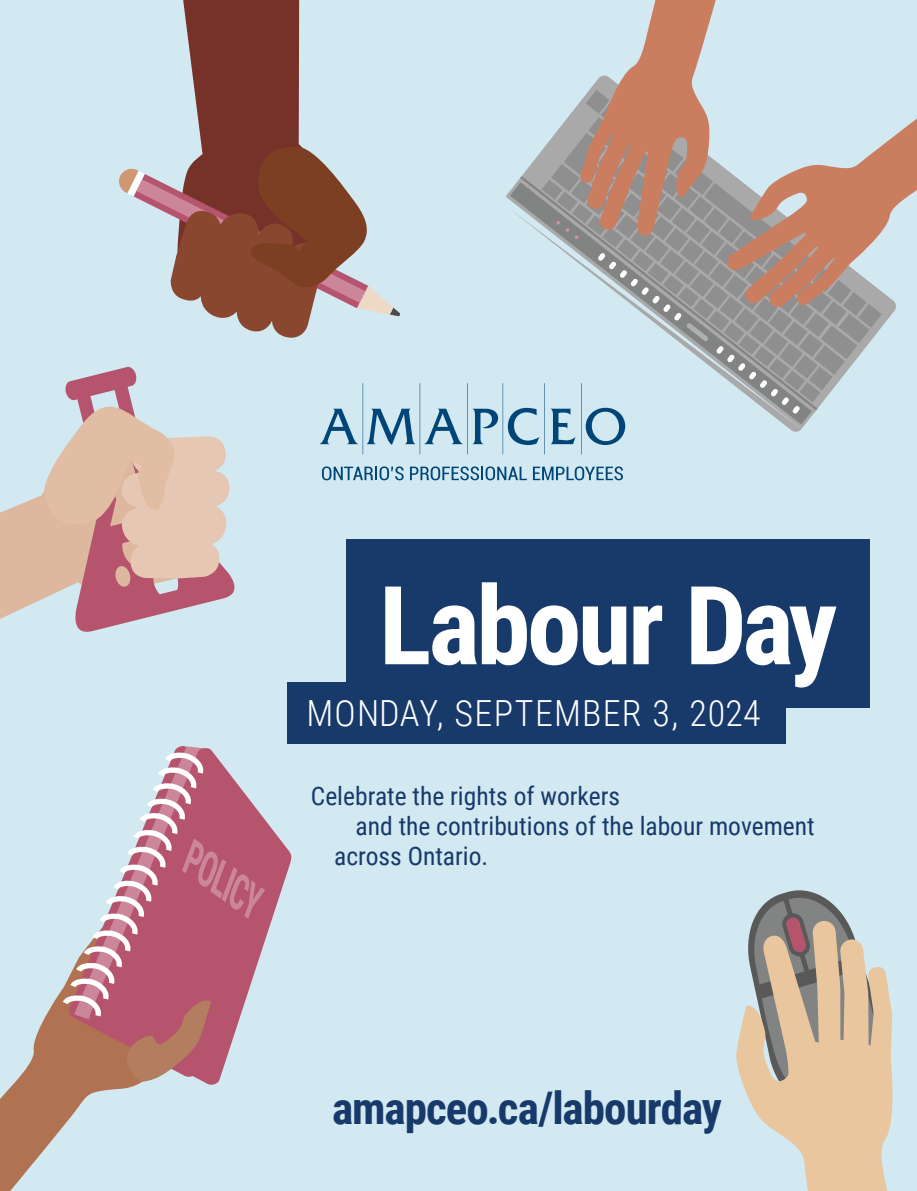
<style>
.page{position:relative;width:917px;height:1191px;background:#fff}
.page>*{position:absolute;margin:0;border:0;box-sizing:border-box;transform-origin:0 0}
.t1{font:700 109.2px "Roboto Condensed";letter-spacing:-.035em;color:#fff}
.t2{font:700 45px "Roboto Condensed";letter-spacing:-.02em;color:#183a6b}
.t3{font:300 36px "Roboto Condensed";letter-spacing:.03em;color:#fff}
.t4{font:25.5px "Roboto Condensed";color:#183a6b}
</style>
<div class="page">
<div style="left:0;top:0;width:916px;height:1191px;background:#d2e9f2"></div>
<div style="left:346px;top:539px;width:522px;height:168px;background:#183a6b"></div>
<svg style="left:753px;top:890px;width:93px;height:30px"></svg>
<svg style="left:736px;top:920px;width:157px;height:271px;fill:#e9c69d"></svg>
<svg style="left:119px;top:0;width:282px;height:338px"></svg>
<svg style="left:65px;top:367px;width:170px;height:229px"></svg>
<svg style="left:0;top:405px;width:230px;height:227px"></svg>
<svg style="left:0;top:996px;width:134px;height:195px"></svg>
<svg style="left:88px;top:820px;width:204px;height:266px"></svg>
<svg style="left:58px;top:746px;width:207px;height:335px"></svg>
<div style="left:287px;top:682px;width:498px;height:62px;background:#183a6b"></div>
<svg style="left:320px;top:409px;width:38px;height:35px"></svg>
<svg style="left:367px;top:409px;width:48px;height:36px"></svg>
<svg style="left:424px;top:409px;width:38px;height:35px"></svg>
<svg style="left:473px;top:409px;width:25px;height:35px"></svg>
<hr style="left:581px;top:383px;width:1px;height:71px;background:#004577">
<hr style="left:544px;top:383px;width:1px;height:71px;background:#004577">
<hr style="left:502px;top:383px;width:1px;height:71px;background:#004577">
<hr style="left:467px;top:383px;width:1px;height:71px;background:#004577">
<hr style="left:419px;top:383px;width:1px;height:71px;background:#004577">
<hr style="left:362px;top:383px;width:1px;height:71px;background:#004577">
<svg style="left:322px;top:466px;width:81px;height:14px"></svg>
<svg style="left:410px;top:466px;width:117px;height:14px"></svg>
<svg style="left:533px;top:466px;width:90px;height:14px"></svg>
<svg style="left:507px;top:0;width:410px;height:445px"></svg>
<h1 class="t1" style="left:379px;top:549px;width:459px">Labour Day</h1>
<h3 class="t3" style="left:306px;top:688px;width:455px">MONDAY, SEPTEMBER 3, 2024</h3>
<p class="t4" style="left:311px;top:778px;width:311px">Celebrate the rights of workers</p>
<p class="t4" style="left:355px;top:808px;width:460px">and the contributions of the labour movement</p>
<p class="t4" style="left:334px;top:838px;width:155px">across Ontario.</p>
<h2 class="t2" style="left:332px;top:1077px;width:391px">amapceo.ca/labourday</h2>
</div>
